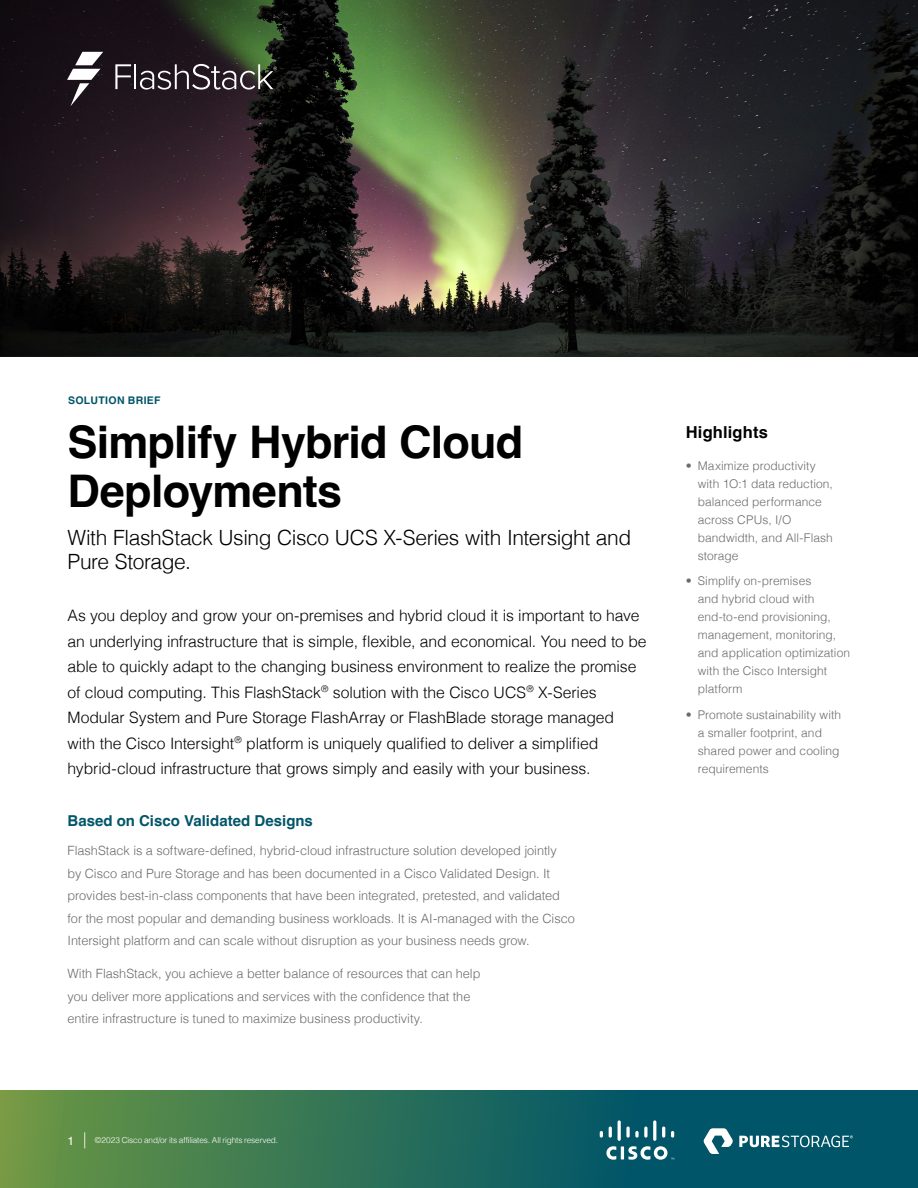
<style>
.page{position:relative;width:918px;height:1188px;background:#fff}
.page>*{position:absolute;margin:0;border:0;box-sizing:border-box;transform-origin:0 0}
.p_title{font:700 45px/49.5px "Helvetica";letter-spacing:-.02em;color:#000}
.p_title-subtitle{font:300 21px/24px "Helvetica";letter-spacing:-.02em;color:#000}
.p_sidebar-title{font:700 16.5px "Helvetica";letter-spacing:.01em;color:#000}
.p_summary{font:300 15.75px/25.5px "Helvetica";letter-spacing:-.005em;color:#000}
.p_header-2{font:700 15px "Helvetica";color:#005568}
.p_body{font:300 12.75px/22.5px "Helvetica";color:#6a6b6b}
.t1{font:300 12px/18px "Helvetica";letter-spacing:.005em;color:#6a6b6b}
.t2{font:12px "Helvetica";color:#fff}
.t3{font:700 10.5px "Helvetica";letter-spacing:.035em;color:#005568}
.t4{font:300 8.25px "Helvetica";letter-spacing:-.015em;color:#fff}
</style>
<div class="page">
<svg style="left:0;top:1091px;width:918px;height:97px;background:#286d5a"></svg>
<svg style="left:703px;top:1128px;width:30px;height:26px"></svg>
<svg style="left:739px;top:1135px;width:114px;height:12px"></svg>
<svg style="left:600px;top:1120px;width:74px;height:40px"></svg>
<svg style="left:84px;top:1132px;width:1px;height:16px"></svg>
<img style="left:392px;top:0;width:526px;height:356px">
<svg style="left:0;top:0;width:392px;height:356px;background:#25211f"></svg>
<svg style="left:115px;top:64px;width:16px;height:25px"></svg>
<hr style="left:134px;top:64px;width:2px;height:25px;background:#fff">
<svg style="left:140px;top:64px;width:137px;height:26px;background:#514b4e"></svg>
<svg style="left:67px;top:52px;width:36px;height:54px"></svg>
<p class="t3" style="left:68px;top:393px;width:94px">SOLUTION BRIEF</p>
<p class="p_title" style="left:68px;top:422px;width:457px">Simplify Hybrid Cloud<br>Deployments</p>
<p class="p_title-subtitle" style="left:68px;top:524px;width:565px">With FlashStack Using Cisco UCS X-Series with Intersight and<br>Pure Storage.</p>
<p class="p_summary" style="left:68px;top:602px;width:581px">As you deploy and grow your on-premises and hybrid cloud it is important to have an underlying infrastructure that is simple, flexible, and economical. You need to be able to quickly adapt to the changing business environment to realize the promise of cloud computing. This FlashStack<sup>®</sup> solution with the Cisco UCS<sup>®</sup> X-Series Modular System and Pure Storage FlashArray or FlashBlade storage managed<br>with the Cisco Intersight<sup>®</sup> platform is uniquely qualified to deliver a simplified hybrid-cloud infrastructure that grows simply and easily with your business.</p>
<p class="p_header-2" style="left:68px;top:811px;width:247px">Based on Cisco Validated Designs</p>
<p class="p_body" style="left:68px;top:838px;width:509px">FlashStack is a software-defined, hybrid-cloud infrastructure solution developed jointly<br>by Cisco and Pure Storage and has been documented in a Cisco Validated Design. It provides best-in-class components that have been integrated, pretested, and validated for the most popular and demanding business workloads. It is AI-managed with the Cisco Intersight platform and can scale without disruption as your business needs grow.</p>
<p class="p_body" style="left:68px;top:962px;width:414px">With FlashStack, you achieve a better balance of resources that can help you deliver more applications and services with the confidence that the entire infrastructure is tuned to maximize business productivity.</p>
<p class="p_sidebar-title" style="left:686px;top:422px;width:84px">Highlights</p>
<p class="t1" style="left:698px;top:455px;width:137px;text-indent:-12px">• Maximize productivity with 1O:1 data reduction, balanced performance across CPUs, I/O bandwidth, and All-Flash storage</p>
<p class="t1" style="left:698px;top:571px;width:154px;text-indent:-12px">• Simplify on-premises<br>and hybrid cloud with end-to-end provisioning, management, monitoring, and application optimization with the Cisco Intersight platform</p>
<p class="t1" style="left:698px;top:704px;width:145px;text-indent:-12px">• Promote sustainability with a smaller footprint, and shared power and cooling requirements</p>
<p class="t2" style="left:68px;top:1131px;width:8px">1</p>
<p class="t4" style="left:95px;top:1133px;width:185px">©2023 Cisco and/or its affiliates. All rights reserved.</p>
</div>
